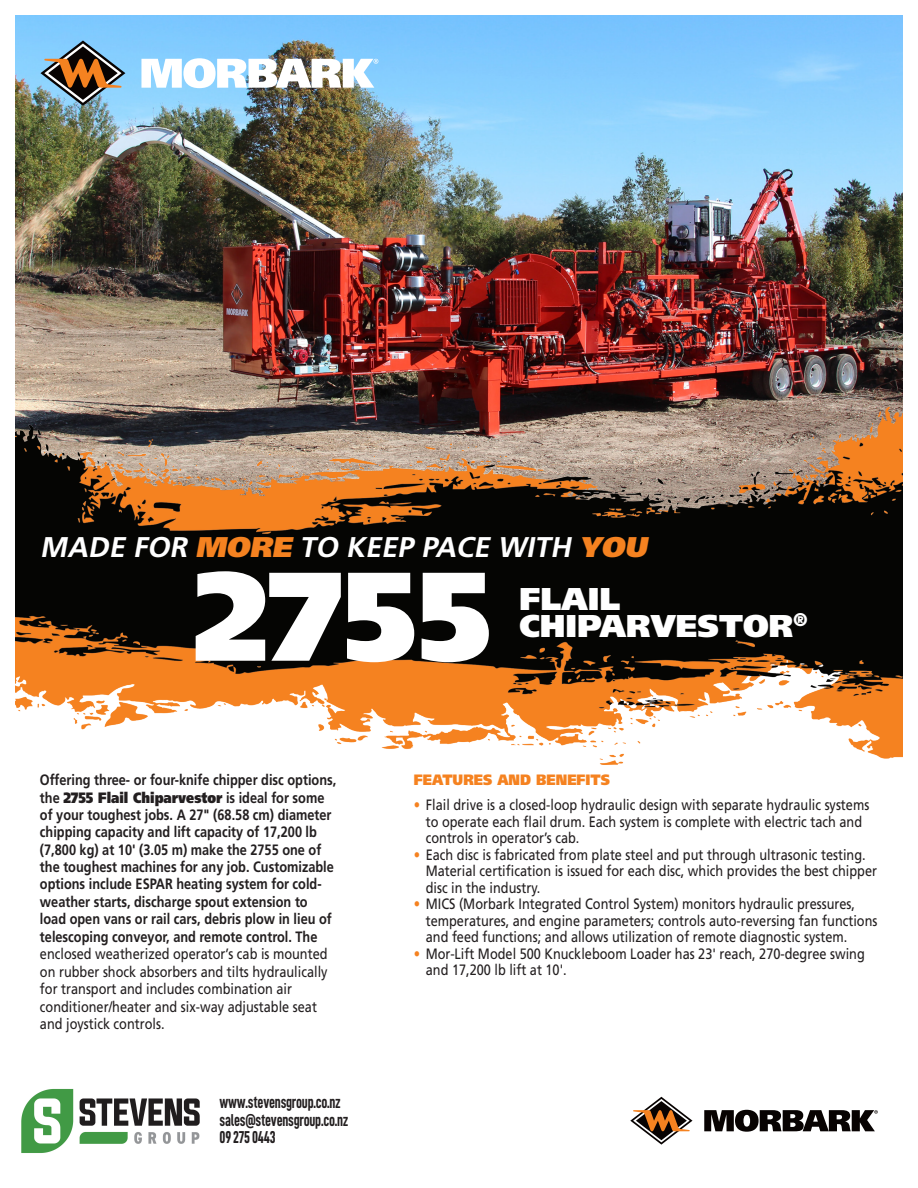
<style>
.page{position:relative;width:918px;height:1188px;background:#fff}
.page>*{position:absolute;margin:0;border:0;box-sizing:border-box;transform-origin:0 0}
.t1{font:900 126px "Frutiger LT Std";color:#fff}
.t2{font:900 31.5px/27px "Frutiger LT Std";color:#fff}
.t3{font:italic 700 28.5px "Frutiger LT Std";color:#fff}
.t4{font:17.25px/17.5px "D DIN Condensed Bold";letter-spacing:-.015em;color:#231f20;scale:.85 1}
.t5{font:700 15px/17.4px "Frutiger LT Std";color:#231f20;scale:.85 1}
.t6{font:15px/16.5px "Frutiger LT Std";color:#231f20;scale:.85 1}
.t7{font:900 15px "Frutiger LT Std";color:#f58220;scale:.9 1}
.s1{font-weight:900;color:#f58220}
.s2{font-weight:900}
.s3{font-weight:400}
.s4{color:#f58220}
</style>
<div class="page">
<img style="left:16px;top:16px;width:886px;height:329px">
<img style="left:16px;top:345px;width:886px;height:765px">
<img style="left:40px;top:40px;width:85px;height:66px">
<img style="left:141px;top:58px;width:237px;height:30px">
<svg style="left:630px;top:1097px;width:63px;height:48px"></svg>
<svg style="left:704px;top:1110px;width:174px;height:22px"></svg>
<img style="left:17px;top:1084px;width:188px;height:69px">
<p class="t3" style="left:40px;top:530px;width:615px">MADE FOR <span class="s1">MORE</span> TO KEEP PACE WITH <span class="s1">YOU</span></p>
<p class="t1" style="left:193px;top:540px;width:300px">2755</p>
<p class="t2" style="left:519px;top:585px;width:290px">FLAIL<br>CHIPARVESTOR<sup>®</sup></p>
<p class="t5" style="left:40px;top:771px;width:350px">Offering three- or four-knife chipper disc options, the <span class="s2">2755 Flail Chiparvestor</span> is ideal for some of your toughest jobs. A 27" (68.58 cm) diameter chipping capacity and lift capacity of 17,200 lb (7,800 kg) at 10' (3.05 m) make the 2755 one of the toughest machines for any job. Customizable options include ESPAR heating system for cold&shy;weather starts, discharge spout extension to load open vans or rail cars, debris plow in lieu of telescoping conveyor, and remote control. The <span class="s3">enclosed weatherized operator’s cab is mounted on rubber shock absorbers and tilts hydraulically for transport and includes combination air conditioner/heater and six-way adjustable seat and joystick controls.</span></p>
<p class="t7" style="left:414px;top:770px;width:220px">FEATURES AND BENEFITS</p>
<p class="t6" style="left:426px;top:797px;width:523px;text-indent:-12px"><span class="s4">•</span> Flail drive is a closed-loop hydraulic design with separate hydraulic systems to operate each flail drum. Each system is complete with electric tach and controls in operator’s cab.</p>
<p class="t6" style="left:426px;top:846px;width:532px;text-indent:-12px"><span class="s4">•</span> Each disc is fabricated from plate steel and put through ultrasonic testing.<br>Material certification is issued for each disc, which provides the best chipper disc in the industry.</p>
<p class="t6" style="left:426px;top:896px;width:533px;text-indent:-12px"><span class="s4">•</span> MICS (Morbark Integrated Control System) monitors hydraulic pressures, temperatures, and engine parameters; controls auto-reversing fan functions and feed functions; and allows utilization of remote diagnostic system.</p>
<p class="t6" style="left:426px;top:945px;width:518px;text-indent:-12px"><span class="s4">•</span> Mor-Lift Model 500 Knuckleboom Loader has 23' reach, 270-degree swing and 17,200 lb lift at 10'.</p>
<p class="t4" style="left:220px;top:1093px;width:153px">www.stevensgroup.co.nz sales@stevensgroup.co.nz<br>09 275 0443</p>
</div>
